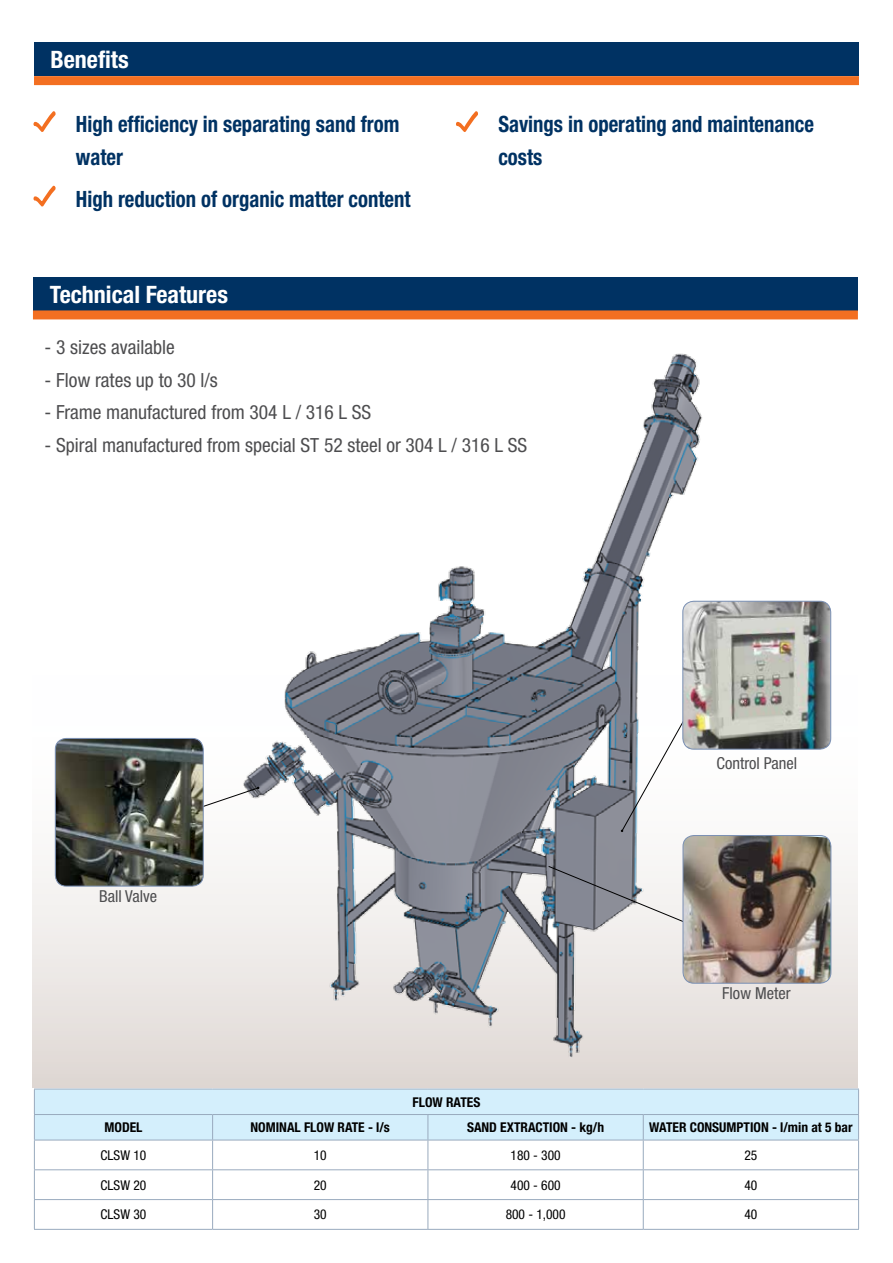
<style>
.page{position:relative;width:893px;height:1263px;background:#fff}
.page>*{position:absolute;margin:0;border:0;box-sizing:border-box;transform-origin:0 0}
.t1{font:700 condensed 24px "Helvetica Neue LT Std";color:#fff}
.t2{font:700 condensed 22.5px/33px "Helvetica Neue LT Std";color:#003263;scale:.92 1}
.t3{font:condensed 19.5px "Helvetica Neue LT Std";color:#4d4d4f}
.t4{font:condensed 16.5px "Helvetica Neue LT Std";color:#4d4d4f}
.t5{font:700 condensed 13.5px "Helvetica Neue LT Std";color:#000}
.t6{font:condensed 13.5px "Helvetica Neue LT Std";color:#000}
</style>
<div class="page">
<div style="left:33px;top:675px;width:825px;height:412px;background:linear-gradient(to bottom,#fff,#e2dcd8)"></div>
<img style="left:204px;top:353px;width:596px;height:704px">
<div style="left:34px;top:43px;width:825px;height:33px;background:#003263"></div>
<div style="left:33px;top:277px;width:825px;height:33px;background:#003263"></div>
<svg style="left:33px;top:111px;width:23px;height:21px"></svg>
<svg style="left:33px;top:185px;width:23px;height:22px"></svg>
<svg style="left:456px;top:111px;width:22px;height:21px"></svg>
<svg style="left:548px;top:865px;width:134px;height:78px"></svg>
<div style="left:33px;top:310px;width:825px;height:9px;background:#f36f21"></div>
<div style="left:34px;top:76px;width:825px;height:9px;background:#f36f21"></div>
<svg style="left:34px;top:1089px;width:825px;height:140px"></svg>
<hr style="left:34px;top:1229px;width:179px;height:1px;background:#99aabe">
<hr style="left:213px;top:1229px;width:215px;height:1px;background:#99aabe">
<hr style="left:428px;top:1229px;width:215px;height:1px;background:#99aabe">
<hr style="left:643px;top:1229px;width:216px;height:1px;background:#99aabe">
<svg style="left:204px;top:787px;width:55px;height:34px"></svg>
<img style="left:683px;top:835px;width:148px;height:148px">
<div style="left:682px;top:835px;width:149px;height:149px;border:1px solid #7b90b4;border-radius:11px"></div>
<svg style="left:621px;top:685px;width:83px;height:147px"></svg>
<img style="left:683px;top:601px;width:148px;height:148px">
<div style="left:682px;top:601px;width:149px;height:149px;border:1px solid #7b90b4;border-radius:11px"></div>
<img style="left:55px;top:738px;width:148px;height:148px">
<div style="left:55px;top:738px;width:149px;height:148px;border:1px solid #7b90b4;border-radius:11px"></div>
<p class="t1" style="left:50px;top:45px;width:80px">Benefits</p>
<p class="t2" style="left:76px;top:107px;width:353px">High efficiency in separating sand from water</p>
<p class="t2" style="left:76px;top:182px;width:365px">High reduction of organic matter content</p>
<p class="t2" style="left:498px;top:107px;width:345px">Savings in operating and maintenance costs</p>
<p class="t1" style="left:50px;top:280px;width:180px">Technical Features</p>
<p class="t3" style="left:45px;top:336px;width:132px">- 3 sizes available</p>
<p class="t3" style="left:45px;top:368px;width:175px">- Flow rates up to 30 l/s</p>
<p class="t3" style="left:45px;top:401px;width:328px">- Frame manufactured from 304 L / 316 L SS</p>
<p class="t3" style="left:45px;top:433px;width:484px">- Spiral manufactured from special ST 52 steel or 304 L / 316 L SS</p>
<p class="t4" style="left:99px;top:886px;width:60px">Ball Valve</p>
<p class="t5" style="left:413px;top:1093px;width:69px">FLOW RATES</p>
<p class="t4" style="left:717px;top:753px;width:82px">Control Panel</p>
<p class="t4" style="left:722px;top:983px;width:70px">Flow Meter</p>
<p class="t5" style="left:104px;top:1119px;width:39px">MODEL</p>
<p class="t5" style="left:251px;top:1119px;width:141px">NOMINAL FLOW RATE - l/s</p>
<p class="t5" style="left:467px;top:1119px;width:139px">SAND EXTRACTION - kg/h</p>
<p class="t5" style="left:649px;top:1119px;width:205px">WATER CONSUMPTION - l/min at 5 bar</p>
<p class="t6" style="left:101px;top:1147px;width:47px">CLSW 10</p>
<p class="t6" style="left:314px;top:1147px;width:14px">10</p>
<p class="t6" style="left:510px;top:1147px;width:52px">180 - 300</p>
<p class="t6" style="left:744px;top:1147px;width:14px">25</p>
<p class="t6" style="left:101px;top:1177px;width:47px">CLSW 20</p>
<p class="t6" style="left:314px;top:1177px;width:14px">20</p>
<p class="t6" style="left:510px;top:1177px;width:52px">400 - 600</p>
<p class="t6" style="left:744px;top:1177px;width:14px">40</p>
<p class="t6" style="left:101px;top:1207px;width:47px">CLSW 30</p>
<p class="t6" style="left:314px;top:1207px;width:14px">30</p>
<p class="t6" style="left:506px;top:1207px;width:61px">800 - 1,000</p>
<p class="t6" style="left:744px;top:1207px;width:14px">40</p>
</div>
